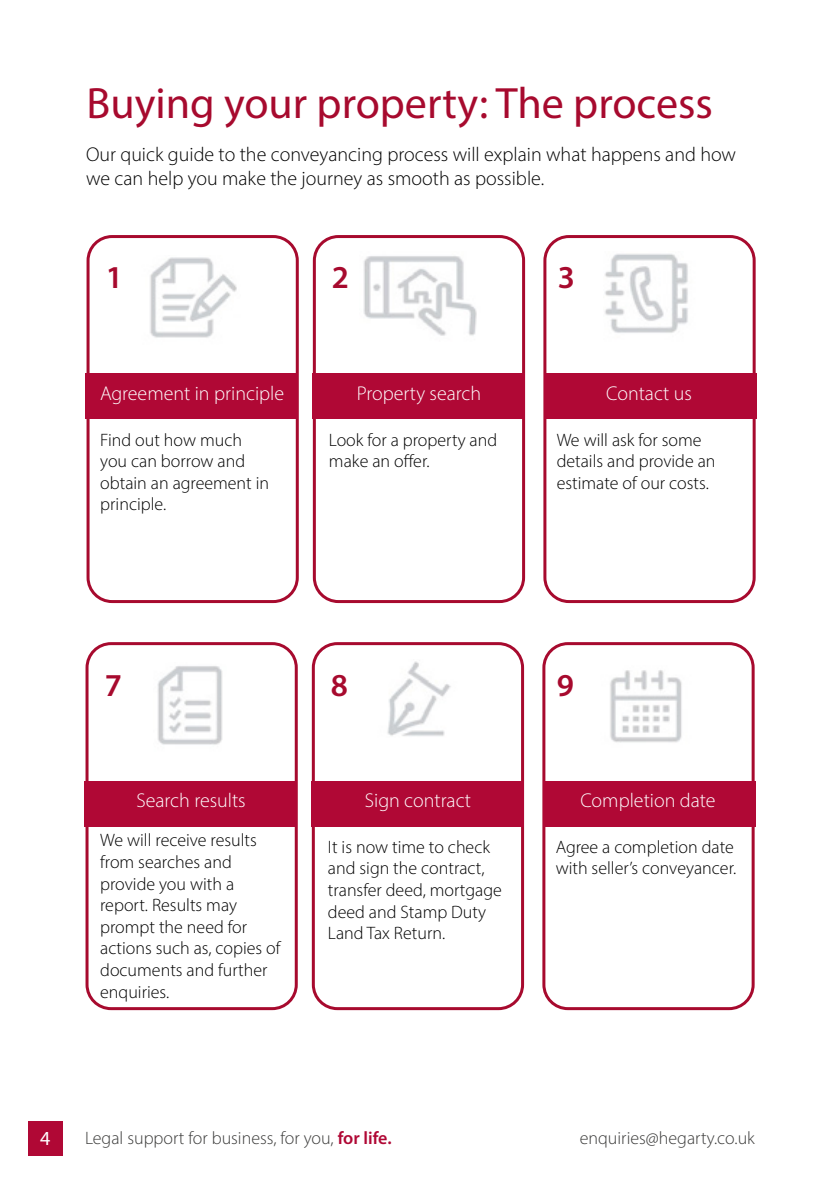
<style>
.page{position:relative;width:840px;height:1191px;background:#fff}
.page>*{position:absolute;margin:0;border:0;box-sizing:border-box;transform-origin:0 0}
.t1{font:44px "Myriad Pro";color:#a70a2e}
.t2{font:600 32px "Myriad Pro";color:#a70a2e}
.t3{font:300 20px/24px "Myriad Pro";color:#000}
.t4{font:300 20px "Myriad Pro";color:#fff}
.t5{font:20px "Myriad Pro";color:#fff}
.t6{font:300 18px/21.6px "Myriad Pro";color:#000}
.t7{font:300 18px "Myriad Pro";color:#3c3c3b}
.s1{font-weight:600;color:#b00835}
</style>
<div class="page">
<div style="left:28px;top:1121px;width:34px;height:34px;background:#b00835"></div>
<div style="left:86px;top:235px;width:212px;height:368px;border:3px solid #a70a2e;border-radius:24px"></div>
<div style="left:313px;top:235px;width:212px;height:368px;border:3px solid #a70a2e;border-radius:24px"></div>
<div style="left:543px;top:235px;width:212px;height:368px;border:3px solid #a70a2e;border-radius:24px"></div>
<div style="left:85px;top:374px;width:212px;height:45px;background:#b00835"></div>
<div style="left:312px;top:374px;width:213px;height:45px;background:#b00835"></div>
<div style="left:544px;top:374px;width:212px;height:45px;background:#b00835"></div>
<img style="left:150px;top:257px;width:87px;height:81px">
<img style="left:363px;top:256px;width:114px;height:80px">
<img style="left:605px;top:254px;width:83px;height:79px">
<div style="left:85px;top:642px;width:212px;height:368px;border:3px solid #a70a2e;border-radius:24px"></div>
<div style="left:311px;top:642px;width:212px;height:368px;border:3px solid #a70a2e;border-radius:24px"></div>
<div style="left:542px;top:642px;width:212px;height:368px;border:3px solid #a70a2e;border-radius:24px"></div>
<div style="left:84px;top:781px;width:212px;height:45px;background:#b00835"></div>
<div style="left:311px;top:781px;width:212px;height:45px;background:#b00835"></div>
<div style="left:542px;top:781px;width:213px;height:45px;background:#b00835"></div>
<img style="left:157px;top:666px;width:65px;height:79px">
<img style="left:387px;top:661px;width:64px;height:75px">
<img style="left:610px;top:670px;width:72px;height:73px">
<h1 class="t1" style="left:86px;top:76px;width:627px">Buying your property: The process</h1>
<p class="t3" style="left:86px;top:142px;width:651px">Our quick guide to the conveyancing process will explain what happens and how we can help you make the journey as smooth as possible.</p>
<h2 class="t2" style="left:106px;top:257px;width:19px">1</h2>
<h2 class="t2" style="left:332px;top:257px;width:19px">2</h2>
<h2 class="t2" style="left:557px;top:257px;width:19px">3</h2>
<p class="t4" style="left:100px;top:381px;width:185px">Agreement in principle</p>
<p class="t4" style="left:356px;top:381px;width:126px">Property search</p>
<p class="t4" style="left:605px;top:381px;width:87px">Contact us</p>
<p class="t6" style="left:100px;top:429px;width:170px">Find out how much you can borrow and obtain an agreement in principle.</p>
<p class="t6" style="left:329px;top:429px;width:170px">Look for a property and make an offer.</p>
<p class="t6" style="left:556px;top:429px;width:160px">We will ask for some details and provide an estimate of our costs.</p>
<h2 class="t2" style="left:105px;top:664px;width:19px">7</h2>
<h2 class="t2" style="left:331px;top:664px;width:19px">8</h2>
<h2 class="t2" style="left:556px;top:664px;width:19px">9</h2>
<p class="t4" style="left:136px;top:788px;width:111px">Search results</p>
<p class="t4" style="left:364px;top:788px;width:108px">Sign contract</p>
<p class="t4" style="left:580px;top:788px;width:137px">Completion date</p>
<p class="t6" style="left:100px;top:829px;width:182px">We will receive results from searches and provide you with a report. Results may prompt the need for actions such as, copies of documents and further enquiries.</p>
<p class="t6" style="left:328px;top:835px;width:175px">It is now time to check and sign the contract, transfer deed, mortgage deed and Stamp Duty<br>Land Tax Return.</p>
<p class="t6" style="left:555px;top:835px;width:182px">Agree a completion date with seller’s conveyancer.</p>
<p class="t5" style="left:40px;top:1126px;width:12px">4</p>
<p class="t7" style="left:85px;top:1126px;width:308px">Legal support for business, for you, <span class="s1">for life.</span></p>
<p class="t7" style="left:579px;top:1126px;width:176px">enquiries@hegarty.co.uk</p>
</div>
